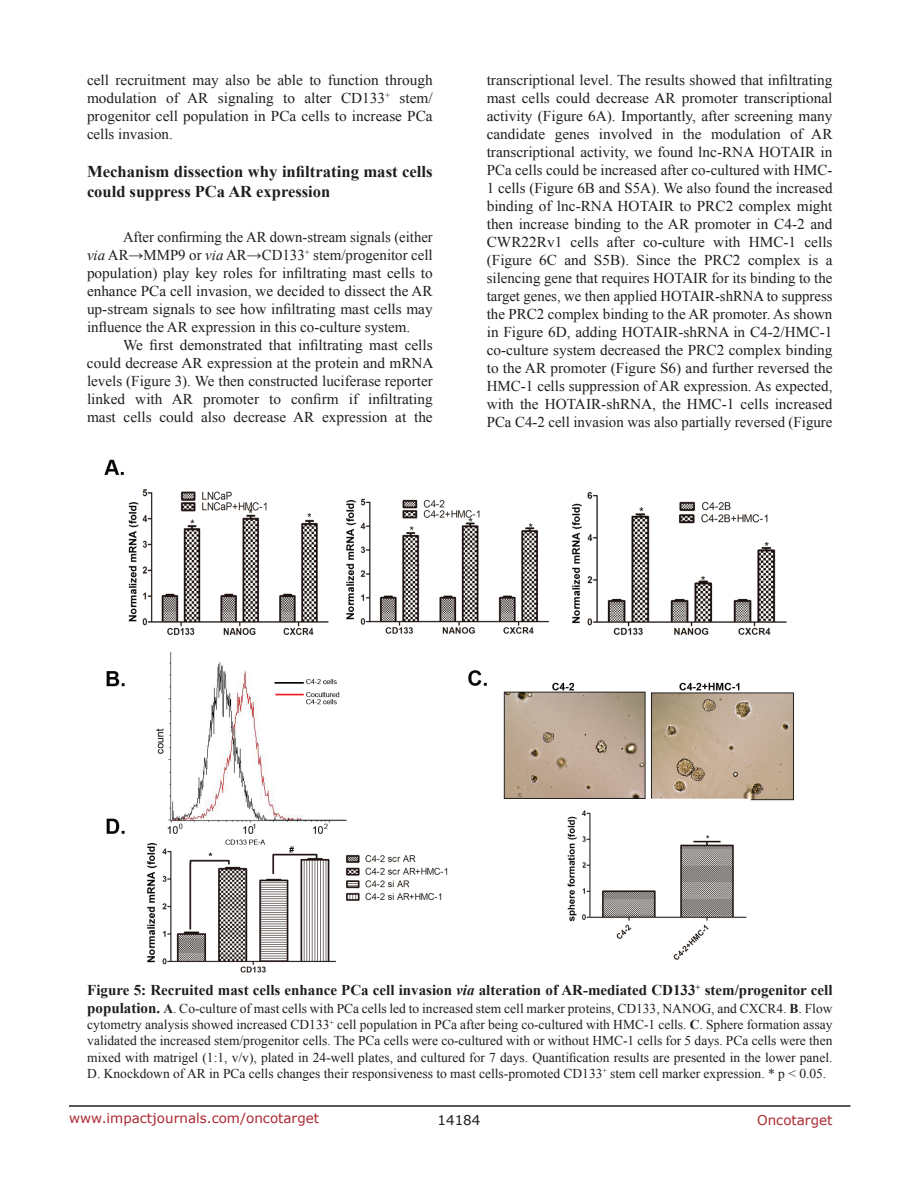
<style>
.page{position:relative;width:918px;height:1188px;background:#fff}
.page>*{position:absolute;margin:0;border:0;box-sizing:border-box;transform-origin:0 0}
.t1{font:700 16.5px/19.8px "Times New Roman";color:#201d20}
.t2{font:15px/18px "Times New Roman";color:#201d20;text-align:justify}
.t3{font:700 15px "Times New Roman";color:#201d20}
.t4{font:13.5px/16.2px "Times New Roman";color:#201d20;text-align:justify}
.t5{font:13.5px "Verdana";color:#ac2830}
.t6{font:13.5px "Verdana";color:#201d20}
.s1{font-style:italic}
.s2{font-weight:700;font-size:15px}
.s3{font-weight:700}
</style>
<div class="page">
<hr style="left:69px;top:1105px;width:781px;height:2px;background:#231f20">
<img style="left:104px;top:459px;width:690px;height:514px">
<p class="t2" style="left:87px;top:71px;width:347px">cell recruitment may also be able to function through modulation of AR signaling to alter CD133<sup>+</sup> stem/ progenitor cell population in PCa cells to increase PCa cells invasion.</p>
<p class="t1" style="left:87px;top:161px;width:347px">Mechanism dissection why infiltrating mast cells could suppress PCa AR expression</p>
<p class="t2" style="left:87px;top:228px;width:347px;text-indent:36px">After confirming the AR down-stream signals (either <span class="s1">via</span> AR→MMP9 or <span class="s1">via</span> AR→CD133<sup>+</sup> stem/progenitor cell population) play key roles for infiltrating mast cells to enhance PCa cell invasion, we decided to dissect the AR up-stream signals to see how infiltrating mast cells may influence the AR expression in this co-culture system.</p>
<p class="t2" style="left:87px;top:336px;width:348px;text-indent:36px">We first demonstrated that infiltrating mast cells could decrease AR expression at the protein and mRNA levels (Figure 3). We then constructed luciferase reporter linked with AR promoter to confirm if infiltrating mast cells could also decrease AR expression at the</p>
<p class="t2" style="left:487px;top:71px;width:347px">transcriptional level. The results showed that infiltrating mast cells could decrease AR promoter transcriptional activity (Figure 6A). Importantly, after screening many candidate genes involved in the modulation of AR transcriptional activity, we found lnc-RNA HOTAIR in PCa cells could be increased after co-cultured with HMC-1 cells (Figure 6B and S5A). We also found the increased binding of lnc-RNA HOTAIR to PRC2 complex might then increase binding to the AR promoter in C4-2 and CWR22Rv1 cells after co-culture with HMC-1 cells (Figure 6C and S5B). Since the PRC2 complex is a silencing gene that requires HOTAIR for its binding to the target genes, we then applied HOTAIR-shRNA to suppress the PRC2 complex binding to the AR promoter. As shown in Figure 6D, adding HOTAIR-shRNA in C4-2/HMC-1 co-culture system decreased the PRC2 complex binding to the AR promoter (Figure S6) and further reversed the HMC-1 cells suppression of AR expression. As expected, with the HOTAIR-shRNA, the HMC-1 cells increased PCa C4-2 cell invasion was also partially reversed (Figure</p>
<p class="t3" style="left:87px;top:980px;width:747px">Figure 5: Recruited mast cells enhance PCa cell invasion <span class="s1">via</span> alteration of AR-mediated CD133<sup>+</sup> stem/progenitor cell</p>
<p class="t4" style="left:87px;top:1000px;width:747px"><span class="s2">population.</span> <span class="s3">A</span>. Co-culture of mast cells with PCa cells led to increased stem cell marker proteins, CD133, NANOG, and CXCR4. <span class="s3">B</span>. Flow cytometry analysis showed increased CD133<sup>+</sup> cell population in PCa after being co-cultured with HMC-1 cells. <span class="s3">C</span>. Sphere formation assay validated the increased stem/progenitor cells. The PCa cells were co-cultured with or without HMC-1 cells for 5 days. PCa cells were then mixed with matrigel (1:1, v/v), plated in 24-well plates, and cultured for 7 days. Quantification results are presented in the lower panel.<br>D. Knockdown of AR in PCa cells changes their responsiveness to mast cells-promoted CD133<sup>+</sup> stem cell marker expression. * p &lt; 0.05.</p>
<p class="t5" style="left:69px;top:1109px;width:252px">www.impactjournals.com/oncotarget</p>
<p class="t6" style="left:438px;top:1111px;width:44px">14184</p>
<p class="t5" style="left:757px;top:1111px;width:77px">Oncotarget</p>
</div>
